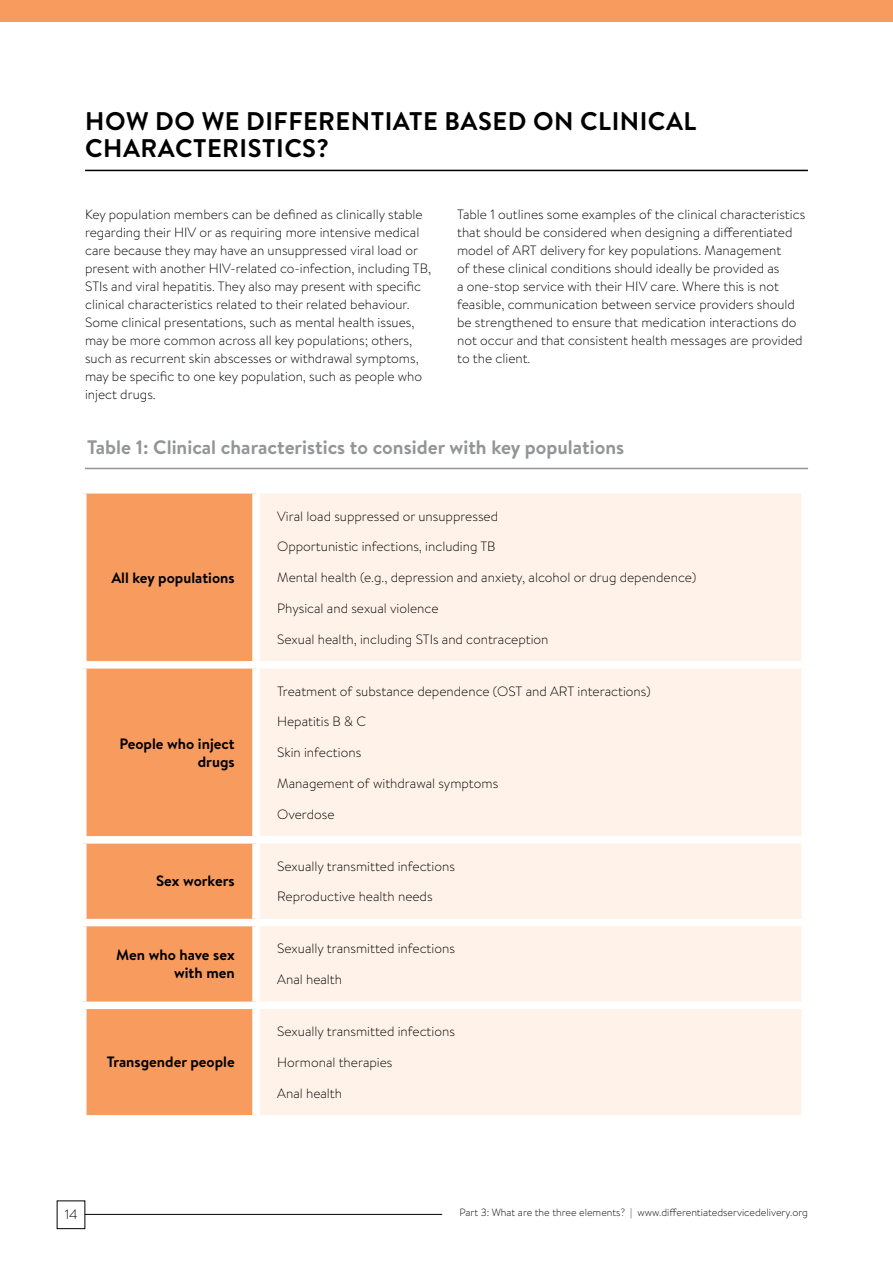
<style>
.page{position:relative;width:893px;height:1263px;background:#fff}
.page>*{position:absolute;margin:0;border:0;box-sizing:border-box;transform-origin:0 0}
.t1{font:700 25.5px/27px "Brandon Text";letter-spacing:.02em;color:#000}
.t2{font:700 19.5px "Brandon Text";color:#939598}
.t3{font:700 15px/18px "Brandon Text";color:#000;text-align:right}
.t4{font:300 13.5px/18px "Brandon Text";color:#000}
.t5{font:300 10.5px "Brandon Text";color:#000}
</style>
<div class="page">
<div style="left:0;top:0;width:893px;height:21px;background:#f89b5e"></div>
<hr style="left:85px;top:170px;width:723px;height:1px;background:#000">
<hr style="left:85px;top:468px;width:723px;height:1px;background:#939598">
<div style="left:87px;top:494px;width:165px;height:621px;background:#f89b5e"></div>
<div style="left:260px;top:494px;width:541px;height:621px;background:#fff2e8"></div>
<div style="left:79px;top:661px;width:177px;height:7px;background:#fff"></div>
<div style="left:256px;top:661px;width:553px;height:7px;background:#fff"></div>
<div style="left:79px;top:836px;width:177px;height:7px;background:#fff"></div>
<div style="left:256px;top:836px;width:553px;height:7px;background:#fff"></div>
<div style="left:79px;top:919px;width:177px;height:7px;background:#fff"></div>
<div style="left:256px;top:919px;width:553px;height:7px;background:#fff"></div>
<div style="left:79px;top:1001px;width:177px;height:8px;background:#fff"></div>
<div style="left:256px;top:1001px;width:553px;height:8px;background:#fff"></div>
<hr style="left:85px;top:1214px;width:357px;height:1px;background:#000">
<h1 class="t1" style="left:85px;top:107px;width:613px">HOW DO WE DIFFERENTIATE BASED ON CLINICAL<br>CHARACTERISTICS?</h1>
<p class="t4" style="left:85px;top:205px;width:348px">Key population members can be defined as clinically stable regarding their HIV or as requiring more intensive medical care because they may have an unsuppressed viral load or present with another HIV-related co-infection, including TB, STIs and viral hepatitis. They also may present with specific clinical characteristics related to their related behaviour.<br>Some clinical presentations, such as mental health issues, may be more common across all key populations; others, such as recurrent skin abscesses or withdrawal symptoms, may be specific to one key population, such as people who inject drugs.</p>
<p class="t4" style="left:457px;top:205px;width:350px">Table 1 outlines some examples of the clinical characteristics that should be considered when designing a differentiated model of ART delivery for key populations. Management<br>of these clinical conditions should ideally be provided as<br>a one-stop service with their HIV care. Where this is not feasible, communication between service providers should be strengthened to ensure that medication interactions do not occur and that consistent health messages are provided to the client.</p>
<h2 class="t2" style="left:87px;top:433px;width:539px">Table 1: Clinical characteristics to consider with key populations</h2>
<p class="t3" style="left:111px;top:568px;width:125px">All key populations</p>
<p class="t3" style="left:119px;top:734px;width:117px">People who inject drugs</p>
<p class="t3" style="left:156px;top:872px;width:80px">Sex workers</p>
<p class="t4" style="left:277px;top:506px;width:222px">Viral load suppressed or unsuppressed</p>
<p class="t4" style="left:277px;top:537px;width:220px">Opportunistic infections, including TB</p>
<p class="t4" style="left:277px;top:568px;width:420px">Mental health (e.g., depression and anxiety, alcohol or drug dependence)</p>
<p class="t4" style="left:277px;top:599px;width:163px">Physical and sexual violence</p>
<p class="t4" style="left:277px;top:629px;width:273px">Sexual health, including STIs and contraception</p>
<p class="t4" style="left:277px;top:681px;width:375px">Treatment of substance dependence (OST and ART interactions)</p>
<p class="t4" style="left:277px;top:712px;width:90px">Hepatitis B &amp; C</p>
<p class="t4" style="left:277px;top:743px;width:86px">Skin infections</p>
<p class="t4" style="left:277px;top:774px;width:222px">Management of withdrawal symptoms</p>
<p class="t4" style="left:277px;top:804px;width:59px">Overdose</p>
<p class="t4" style="left:277px;top:856px;width:179px">Sexually transmitted infections</p>
<p class="t4" style="left:277px;top:887px;width:157px">Reproductive health needs</p>
<p class="t3" style="left:116px;top:946px;width:120px">Men who have sex with men</p>
<p class="t4" style="left:277px;top:939px;width:179px">Sexually transmitted infections</p>
<p class="t4" style="left:277px;top:970px;width:66px">Anal health</p>
<p class="t3" style="left:107px;top:1053px;width:129px">Transgender people</p>
<p class="t4" style="left:277px;top:1022px;width:179px">Sexually transmitted infections</p>
<p class="t4" style="left:277px;top:1053px;width:117px">Hormonal therapies</p>
<p class="t4" style="left:277px;top:1083px;width:66px">Anal health</p>
<p class="t4" style="left:65px;top:1205px;width:14px">14</p>
<p class="t5" style="left:459px;top:1205px;width:350px">Part 3: What are the three elements? | www.differentiatedservicedelivery.org</p>
</div>
